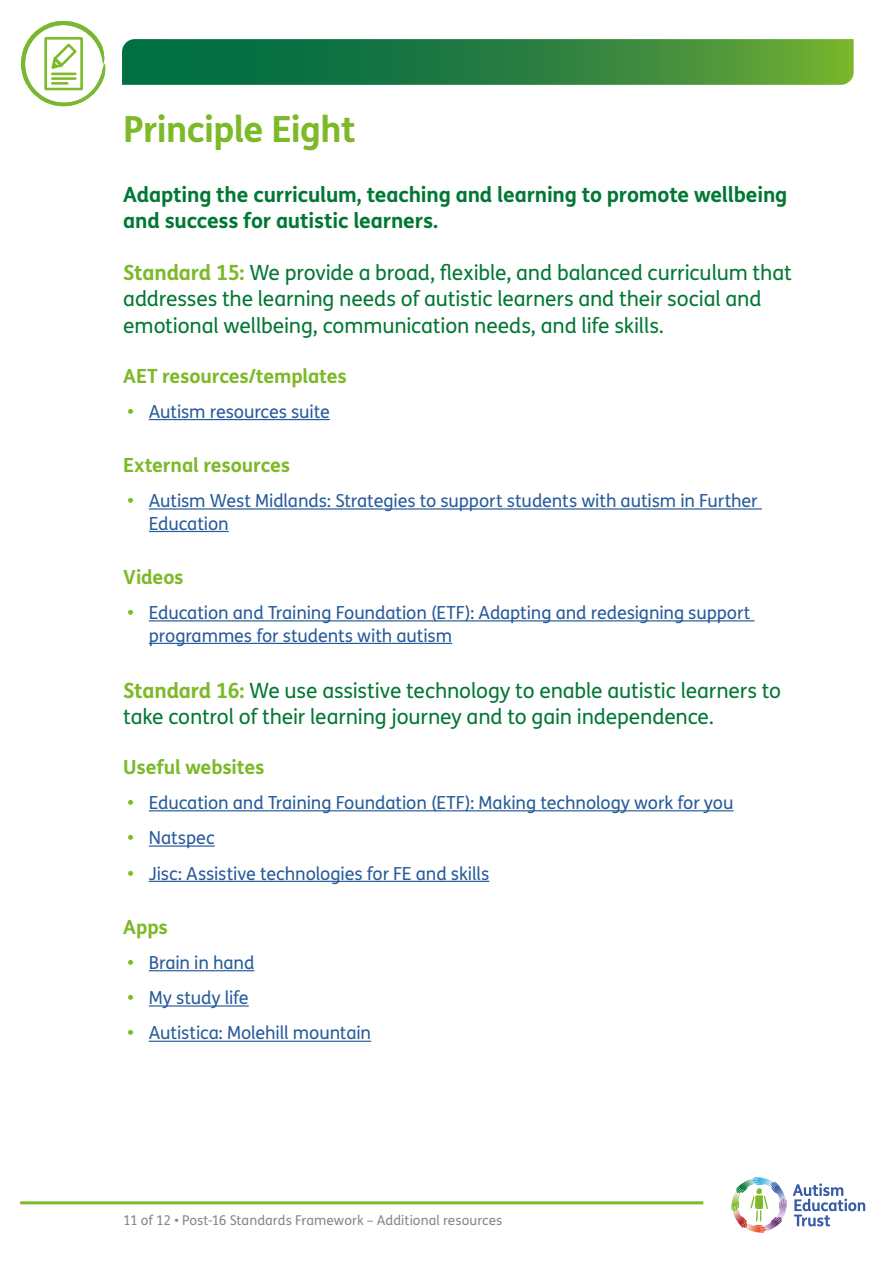
<style>
.page{position:relative;width:893px;height:1263px;background:#fff}
.page>*{position:absolute;margin:0;border:0;box-sizing:border-box;transform-origin:0 0}
.AET_Section_title{font:700 36px "FS Me";letter-spacing:-.02em;color:#7db928}
.AET_Paragraph_title{font:21px/26.2px "FS Me";letter-spacing:-.01em;color:#007833}
.AET_Paragraph_title-2{font:700 21px/26.2px "FS Me";letter-spacing:-.01em;color:#007833}
.AET_principles_heade{font:700 19.5px "FS Me";letter-spacing:-.01em;color:#7db928}
.t1{font:18px/22.5px "FS Me";letter-spacing:-.005em;color:#275b9b}
.t2{font:13.5px "FS Me";letter-spacing:.005em;color:#878787}
.s1{font-weight:700;color:#7db928}
</style>
<div class="page">
<hr style="left:20px;top:1201px;width:683px;height:3px;background:#7db928">
<svg style="left:122px;top:39px;width:732px;height:46px;background:#2c8340"></svg>
<svg style="left:21px;top:21px;width:84px;height:85px"></svg>
<svg style="left:793px;top:1183px;width:72px;height:43px"></svg>
<svg style="left:731px;top:1177px;width:52px;height:55px"></svg>
<hr style="left:149px;top:419px;width:181px;height:1px;background:#275b9b">
<hr style="left:149px;top:508px;width:613px;height:2px;background:#275b9b">
<hr style="left:149px;top:531px;width:80px;height:1px;background:#275b9b">
<hr style="left:149px;top:620px;width:606px;height:1px;background:#275b9b">
<hr style="left:149px;top:643px;width:303px;height:1px;background:#275b9b">
<hr style="left:149px;top:810px;width:584px;height:1px;background:#275b9b">
<hr style="left:149px;top:845px;width:66px;height:2px;background:#275b9b">
<hr style="left:149px;top:881px;width:340px;height:1px;background:#275b9b">
<hr style="left:149px;top:970px;width:105px;height:1px;background:#275b9b">
<hr style="left:149px;top:1005px;width:100px;height:1px;background:#275b9b">
<hr style="left:149px;top:1041px;width:222px;height:1px;background:#275b9b">
<p class="AET_Section_title" style="left:123px;top:101px;width:234px">Principle Eight</p>
<p class="AET_Paragraph_title-2" style="left:123px;top:180px;width:666px">Adapting the curriculum, teaching and learning to promote wellbeing and success for autistic learners.</p>
<p class="AET_Paragraph_title" style="left:123px;top:259px;width:670px"><span class="s1">Standard 15:</span> We provide a broad, flexible, and balanced curriculum that addresses the learning needs of autistic learners and their social and emotional wellbeing, communication needs, and life skills.</p>
<p class="AET_principles_heade" style="left:123px;top:360px;width:225px">AET resources/templates</p>
<p class="t1" style="left:128px;top:400px;width:204px"><span class="s1">•</span> Autism resources suite</p>
<p class="AET_principles_heade" style="left:123px;top:450px;width:168px">External resources</p>
<p class="t1" style="left:149px;top:489px;width:610px;text-indent:-21px"><span class="s1">•</span> Autism West Midlands: Strategies to support students with autism in Further<br>Education</p>
<p class="AET_principles_heade" style="left:123px;top:562px;width:62px">Videos</p>
<p class="t1" style="left:149px;top:601px;width:603px;text-indent:-21px"><span class="s1">•</span> Education and Training Foundation (ETF): Adapting and redesigning support programmes for students with autism</p>
<p class="AET_Paragraph_title" style="left:123px;top:677px;width:659px"><span class="s1">Standard 16:</span> We use assistive technology to enable autistic learners to take control of their learning journey and to gain independence.</p>
<p class="AET_principles_heade" style="left:123px;top:752px;width:143px">Useful websites</p>
<p class="t1" style="left:128px;top:791px;width:607px"><span class="s1">•</span> Education and Training Foundation (ETF): Making technology work for you</p>
<p class="t1" style="left:128px;top:826px;width:89px"><span class="s1">•</span> Natspec</p>
<p class="t1" style="left:128px;top:862px;width:363px"><span class="s1">•</span> Jisc: Assistive technologies for FE and skills</p>
<p class="AET_principles_heade" style="left:123px;top:912px;width:46px">Apps</p>
<p class="t1" style="left:128px;top:951px;width:128px"><span class="s1">•</span> Brain in hand</p>
<p class="t1" style="left:128px;top:986px;width:123px"><span class="s1">•</span> My study life</p>
<p class="t1" style="left:128px;top:1021px;width:245px"><span class="s1">•</span> Autistica: Molehill mountain</p>
<p class="t2" style="left:123px;top:1211px;width:381px">11 of 12 • Post-16 Standards Framework – Additional resources</p>
</div>
